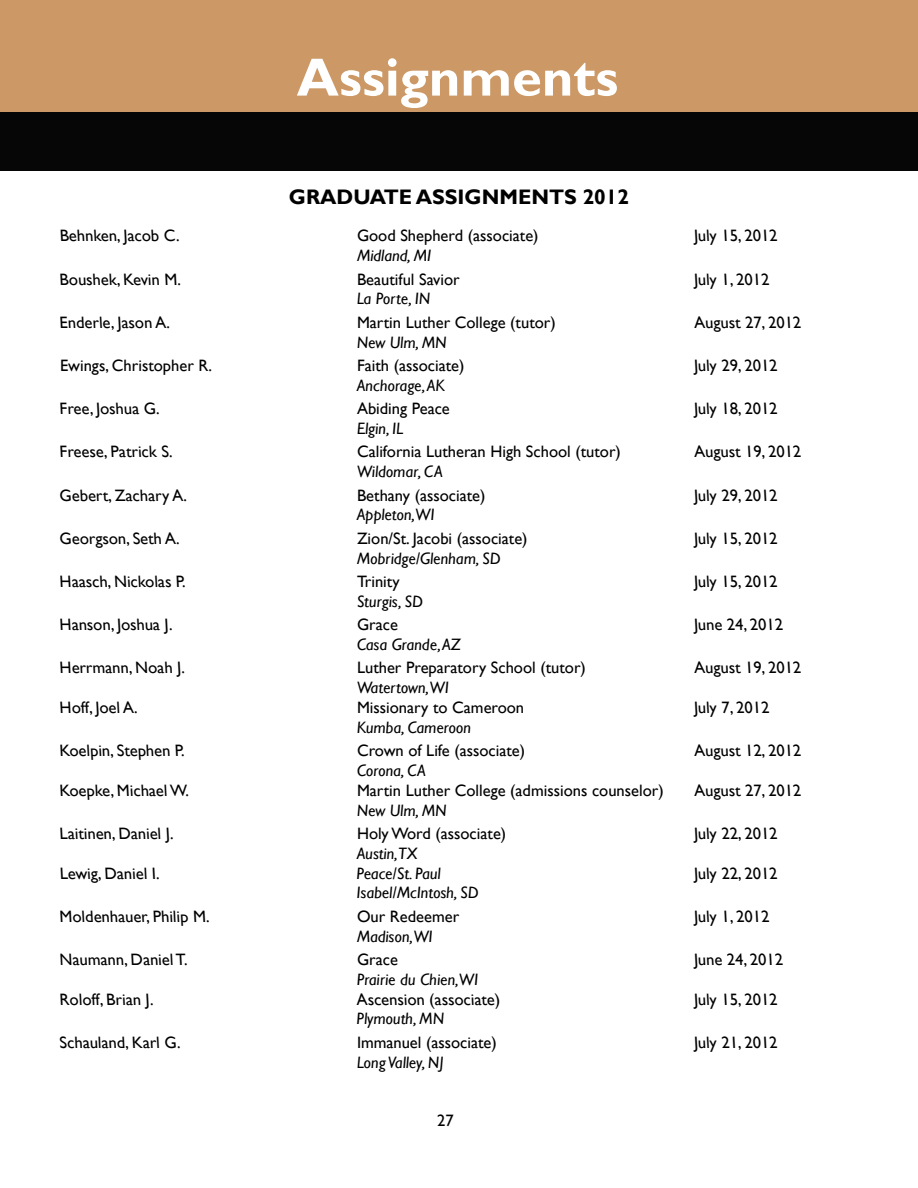
<style>
.page{position:relative;width:918px;height:1188px;background:#fff}
.page>*{position:absolute;margin:0;border:0;box-sizing:border-box;transform-origin:0 0}
.t1{font:700 54px "Gill Sans";color:#fff}
.t2{font:700 21px "Gill Sans";color:#000}
.t3{font:16.5px "Gill Sans";color:#000}
.t4{font:italic 16.5px/19.8px "Gill Sans";color:#000}
</style>
<div class="page">
<div style="left:0;top:0;width:918px;height:116px;background:#c96"></div>
<div style="left:0;top:112px;width:918px;height:58px;background:#060606"></div>
<h1 class="t1" style="left:297px;top:45px;width:323px">Assignments</h1>
<p class="t2" style="left:289px;top:184px;width:342px">GRADUATE ASSIGNMENTS 2012</p>
<p class="t3" style="left:60px;top:226px;width:122px">Behnken, Jacob C.</p>
<p class="t3" style="left:357px;top:226px;width:183px">Good Shepherd (associate)</p>
<p class="t4" style="left:357px;top:246px;width:76px">Midland, MI</p>
<p class="t3" style="left:694px;top:226px;width:86px">July 15, 2012</p>
<p class="t3" style="left:60px;top:269px;width:124px">Boushek, Kevin M.</p>
<p class="t3" style="left:357px;top:269px;width:104px">Beautiful Savior</p>
<p class="t4" style="left:357px;top:289px;width:76px">La Porte, IN</p>
<p class="t3" style="left:694px;top:269px;width:78px">July 1, 2012</p>
<p class="t3" style="left:60px;top:313px;width:113px">Enderle, Jason A.</p>
<p class="t3" style="left:357px;top:313px;width:200px">Martin Luther College (tutor)</p>
<p class="t4" style="left:357px;top:332px;width:92px">New Ulm, MN</p>
<p class="t3" style="left:694px;top:313px;width:110px">August 27, 2012</p>
<p class="t3" style="left:60px;top:356px;width:154px">Ewings, Christopher R.</p>
<p class="t3" style="left:357px;top:356px;width:109px">Faith (associate)</p>
<p class="t4" style="left:357px;top:376px;width:90px">Anchorage,AK</p>
<p class="t3" style="left:694px;top:356px;width:86px">July 29, 2012</p>
<p class="t3" style="left:60px;top:399px;width:102px">Free, Joshua G.</p>
<p class="t3" style="left:357px;top:399px;width:94px">Abiding Peace</p>
<p class="t4" style="left:357px;top:419px;width:49px">Elgin, IL</p>
<p class="t3" style="left:694px;top:399px;width:86px">July 18, 2012</p>
<p class="t3" style="left:60px;top:442px;width:115px">Freese, Patrick S.</p>
<p class="t3" style="left:357px;top:442px;width:265px">California Lutheran High School (tutor)</p>
<p class="t4" style="left:357px;top:462px;width:87px">Wildomar, CA</p>
<p class="t3" style="left:694px;top:442px;width:110px">August 19, 2012</p>
<p class="t3" style="left:60px;top:485px;width:130px">Gebert, Zachary A.</p>
<p class="t3" style="left:357px;top:485px;width:130px">Bethany (associate)</p>
<p class="t4" style="left:357px;top:505px;width:80px">Appleton,WI</p>
<p class="t3" style="left:694px;top:485px;width:86px">July 29, 2012</p>
<p class="t3" style="left:60px;top:529px;width:122px">Georgson, Seth A.</p>
<p class="t3" style="left:357px;top:529px;width:172px">Zion/St. Jacobi (associate)</p>
<p class="t4" style="left:357px;top:548px;width:146px">Mobridge/Glenham, SD</p>
<p class="t3" style="left:694px;top:529px;width:86px">July 15, 2012</p>
<p class="t3" style="left:60px;top:572px;width:128px">Haasch, Nickolas P.</p>
<p class="t3" style="left:357px;top:572px;width:44px">Trinity</p>
<p class="t4" style="left:357px;top:592px;width:69px">Sturgis, SD</p>
<p class="t3" style="left:694px;top:572px;width:86px">July 15, 2012</p>
<p class="t3" style="left:60px;top:615px;width:115px">Hanson, Joshua J.</p>
<p class="t3" style="left:357px;top:615px;width:42px">Grace</p>
<p class="t4" style="left:357px;top:635px;width:105px">Casa Grande,AZ</p>
<p class="t3" style="left:694px;top:615px;width:91px">June 24, 2012</p>
<p class="t3" style="left:60px;top:658px;width:128px">Herrmann, Noah J.</p>
<p class="t3" style="left:60px;top:698px;width:80px">Hoff, Joel A.</p>
<p class="t3" style="left:357px;top:658px;width:230px">Luther Preparatory School (tutor)</p>
<p class="t4" style="left:357px;top:678px;width:95px">Watertown,WI</p>
<p class="t3" style="left:357px;top:698px;width:169px">Missionary to Cameroon</p>
<p class="t4" style="left:357px;top:718px;width:117px">Kumba, Cameroon</p>
<p class="t3" style="left:694px;top:658px;width:110px">August 19, 2012</p>
<p class="t3" style="left:694px;top:698px;width:78px">July 7, 2012</p>
<p class="t3" style="left:60px;top:741px;width:127px">Koelpin, Stephen P.</p>
<p class="t3" style="left:60px;top:781px;width:132px">Koepke, MichaelW.</p>
<p class="t3" style="left:357px;top:741px;width:170px">Crown of Life (associate)</p>
<p class="t4" style="left:357px;top:761px;width:71px">Corona, CA</p>
<p class="t3" style="left:357px;top:781px;width:308px">Martin Luther College (admissions counselor)</p>
<p class="t4" style="left:357px;top:800px;width:92px">New Ulm, MN</p>
<p class="t3" style="left:694px;top:741px;width:110px">August 12, 2012</p>
<p class="t3" style="left:694px;top:781px;width:110px">August 27, 2012</p>
<p class="t3" style="left:60px;top:824px;width:116px">Laitinen, Daniel J.</p>
<p class="t3" style="left:60px;top:863px;width:102px">Lewig, Daniel I.</p>
<p class="t3" style="left:357px;top:824px;width:151px">HolyWord (associate)</p>
<p class="t4" style="left:357px;top:844px;width:124px">Austin,TX<br>Peace/St. Paul<br>Isabel/McIntosh, SD</p>
<p class="t3" style="left:694px;top:824px;width:86px">July 22, 2012</p>
<p class="t3" style="left:694px;top:863px;width:86px">July 22, 2012</p>
<p class="t3" style="left:60px;top:907px;width:152px">Moldenhauer, Philip M.</p>
<p class="t3" style="left:357px;top:907px;width:104px">Our Redeemer</p>
<p class="t4" style="left:357px;top:926px;width:78px">Madison,WI</p>
<p class="t3" style="left:694px;top:907px;width:78px">July 1, 2012</p>
<p class="t3" style="left:60px;top:950px;width:130px">Naumann, Daniel T.</p>
<p class="t3" style="left:60px;top:989px;width:96px">Roloff, Brian J.</p>
<p class="t3" style="left:357px;top:950px;width:42px">Grace</p>
<p class="t4" style="left:357px;top:970px;width:124px">Prairie du Chien,WI</p>
<p class="t3" style="left:357px;top:989px;width:146px">Ascension (associate)</p>
<p class="t4" style="left:357px;top:1009px;width:90px">Plymouth, MN</p>
<p class="t3" style="left:694px;top:950px;width:91px">June 24, 2012</p>
<p class="t3" style="left:694px;top:989px;width:86px">July 15, 2012</p>
<p class="t3" style="left:60px;top:1033px;width:123px">Schauland, Karl G.</p>
<p class="t3" style="left:357px;top:1033px;width:141px">Immanuel (associate)</p>
<p class="t4" style="left:357px;top:1052px;width:88px">Long Valley, NJ</p>
<p class="t3" style="left:694px;top:1033px;width:86px">July 21, 2012</p>
<p class="t3" style="left:437px;top:1111px;width:18px">27</p>
</div>
